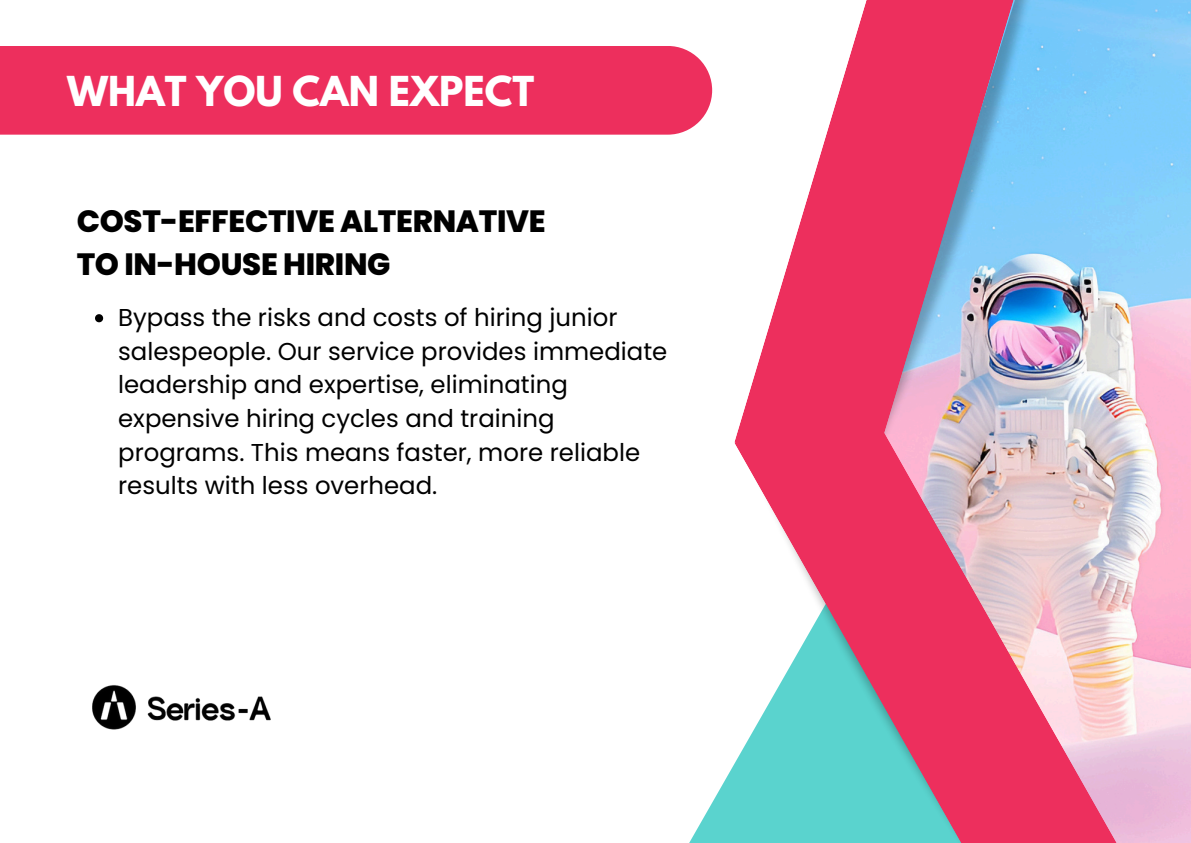
<style>
.page{position:relative;width:1191px;height:843px;background:#fff}
.page>*{position:absolute;margin:0;border:0;box-sizing:border-box;transform-origin:0 0}
.t1{font:700 36.5px "League Spartan";color:#fff}
.t2{font:800 30.7px/42.7px "Poppins";letter-spacing:-.01em;color:#000}
.t3{font:24.4px/33.5px "Poppins";color:#000}
</style>
<div class="page">
<div style="left:0;top:46px;width:712px;height:89px;background:#ed2f5d"></div>
<img style="left:1069px;top:0;width:121px;height:842px">
<img style="left:711px;top:764px;width:23px;height:78px">
<img style="left:1023px;top:0;width:46px;height:376px">
<svg style="left:734px;top:376px;width:412px;height:466px;background:#cf9bac"></svg>
<svg style="left:734px;top:0;width:289px;height:482px;fill:#ed2f5d"></svg>
<img style="left:92px;top:685px;width:178px;height:45px">
<svg style="left:95px;top:314px;width:8px;height:8px"></svg>
<h1 class="t1" style="left:67px;top:73px;width:468px">WHAT YOU CAN EXPECT</h1>
<p class="t2" style="left:77px;top:200px;width:470px">COST-EFFECTIVE ALTERNATIVE<br>TO IN-HOUSE HIRING</p>
<p class="t3" style="left:118px;top:301px;width:550px">Bypass the risks and costs of hiring junior salespeople. Our service provides immediate leadership and expertise, eliminating expensive hiring cycles and training programs. This means faster, more reliable results with less overhead.</p>
</div>
